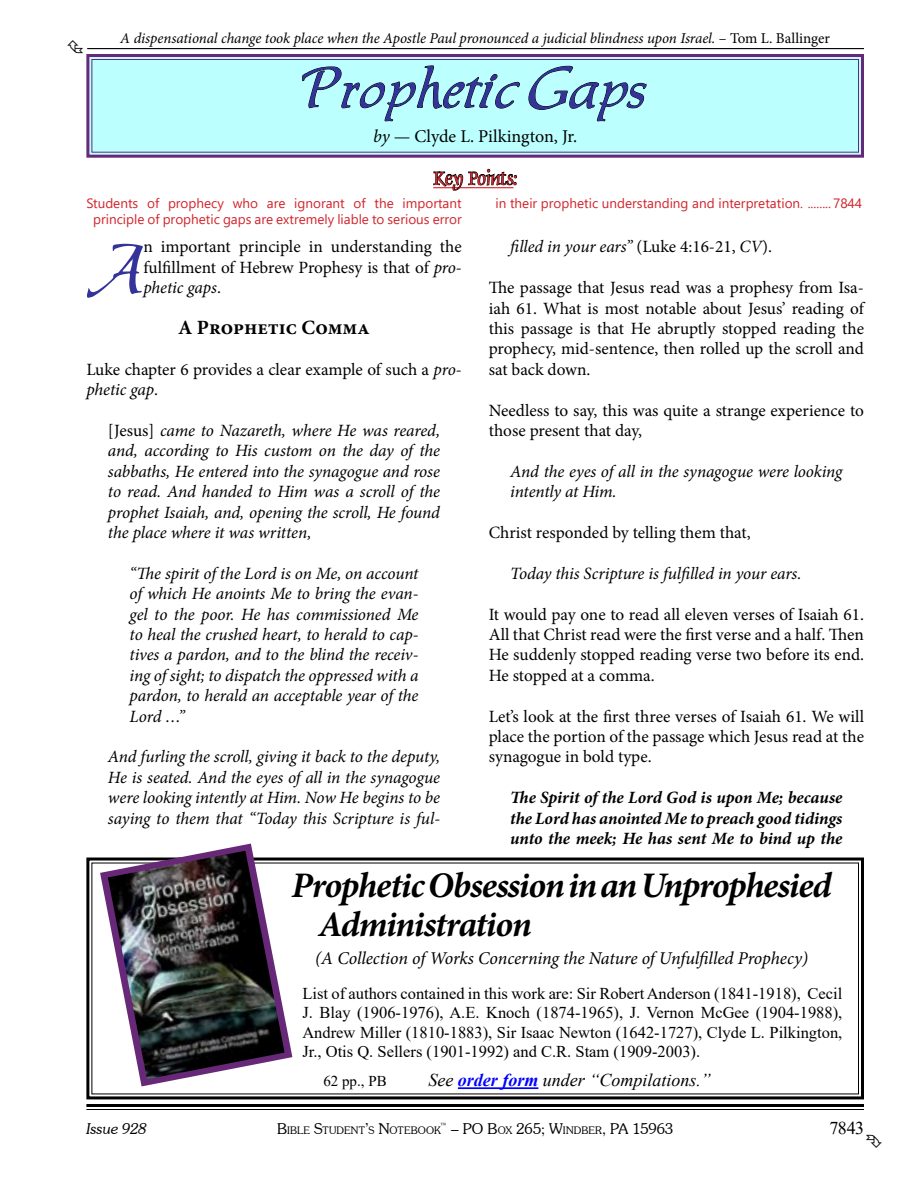
<style>
.page{position:relative;width:918px;height:1188px;background:#fff}
.page>*{position:absolute;margin:0;border:0;box-sizing:border-box;transform-origin:0 0}
.t1{font:70.65px "Allure SSK";color:#339}
.t2{font:54px "Allure SSK";color:#339}
.t3{font:italic 700 36px/39px "Minion Pro";letter-spacing:-.055em;color:#000}
.t4{font:21px "Dauphin Plain";letter-spacing:-.015em;color:#d2232a}
.t5{font:700 20.25px "Minion Pro";color:#000}
.t6{font:italic 18px "Minion Pro";letter-spacing:-.01em;color:#000}
.t7{font:italic 18px "Times New Roman";color:#000}
.t8{font:18px "Minion Pro";color:#000}
.t9{font:18px "Times New Roman";color:#000}
.t10{font:italic 17.25px/20.4px "Minion Pro";letter-spacing:-.01em;color:#000;text-align:justify}
.t11{font:17.25px/20.4px "Minion Pro";letter-spacing:-.005em;color:#000;text-align:justify}
.t12{font:italic 700 17.25px/20.4px "Minion Pro";letter-spacing:-.02em;color:#000;text-align:justify}
.t13{font:16.5px/19.5px "Times New Roman";color:#000;text-align:justify}
.t14{font:italic 15px "Minion Pro";letter-spacing:-.01em;color:#000}
.t15{font:300 15px "Souvenir IT Cby BT";color:#000}
.t16{font:italic 300 15px "Souvenir IT Cby BT";color:#000}
.t17{font:15px "Times New Roman";color:#000}
.t18{font:13.5px/16.2px "Segoe UI";color:#d2232a;text-align:center}
.t19{font:300 10.5px "Souvenir IT Cby BT";letter-spacing:.015em;color:#000}
.t20{font:300 8.7px "Souvenir IT Cby BT";color:#000}
.s1{font-style:normal}
.s2{font-style:italic}
.s3{font-weight:700;color:#00f}
.s4{font-size:15px}
.s5{font-size:10.5px}
</style>
<div class="page">
<hr style="left:86px;top:1104px;width:778px;height:3px;background:#000">
<hr style="left:86px;top:1109px;width:778px;height:1px;background:#000">
<hr style="left:87px;top:48px;width:777px;height:1px;background:#000">
<svg style="left:86px;top:54px;width:778px;height:104px"></svg>
<div style="left:91px;top:59px;width:768px;height:94px;border:1px solid #672879"></div>
<svg style="left:86px;top:857px;width:778px;height:243px"></svg>
<img style="left:96px;top:843px;width:200px;height:247px">
<hr style="left:458px;top:1087px;width:80px;height:2px;background:#00f">
<svg style="left:433px;top:168px;width:85px;height:23px"></svg>
<p class="t14" style="left:120px;top:28px;width:711px">A dispensational change took place when the Apostle Paul pronounced a judicial blindness upon Israel. <span class="s1">– Tom L. Ballinger</span></p>
<h2 class="t2" style="left:304px;top:65px;width:344px">Prophetic Gaps</h2>
<p class="t8" style="left:373px;top:125px;width:205px"><span class="s2">by</span> — Clyde L. Pilkington, Jr.</p>
<p class="t4" style="left:433px;top:165px;width:85px">Key Points:</p>
<p class="t18" style="left:86px;top:193px;width:377px">Students of prophecy who are ignorant of the important principle of prophetic gaps are extremely liable to serious error</p>
<p class="t18" style="left:495px;top:193px;width:368px">in their prophetic understanding and interpretation. ........ 7844</p>
<h1 class="t1" style="left:86px;top:238px;width:59px">A</h1>
<p class="t11" style="left:143px;top:237px;width:320px">n important principle in understanding the fulfillment of Hebrew Prophesy is that of <span class="s2">pro&shy;phetic gaps</span>.</p>
<p class="t5" style="left:178px;top:313px;width:193px">A Prophetic Comma</p>
<p class="t11" style="left:86px;top:359px;width:377px">Luke chapter 6 provides a clear example of such a <span class="s2">pro&shy;phetic gap</span>.</p>
<p class="t10" style="left:108px;top:420px;width:334px"><span class="s1">[Jesus]</span> came to Nazareth, where He was reared, and, according to His custom on the day of the sabbaths, He entered into the synagogue and rose to read. And handed to Him was a scroll of the prophet Isaiah, and, opening the scroll, He found the place where it was written,</p>
<p class="t10" style="left:130px;top:563px;width:290px">“The spirit of the Lord is on Me, on account of which He anoints Me to bring the evan&shy;gel to the poor. He has commissioned Me to heal the crushed heart, to herald to cap&shy;tives a pardon, and to the blind the receiv&shy;ing of sight; to dispatch the oppressed with a pardon, to herald an acceptable year of the Lord …”</p>
<p class="t10" style="left:108px;top:747px;width:334px">And furling the scroll, giving it back to the deputy, He is seated. And the eyes of all in the synagogue were looking intently at Him. Now He begins to be saying to them that “Today this Scripture is ful-</p>
<p class="t10" style="left:510px;top:237px;width:263px">filled in your ears” <span class="s1">(Luke 4:16-21,</span> CV<span class="s1">).</span></p>
<p class="t11" style="left:489px;top:278px;width:378px">The passage that Jesus read was a prophesy from Isa&shy;iah 61. What is most notable about Jesus’ reading of this passage is that He abruptly stopped reading the prophecy, mid-sentence, then rolled up the scroll and sat back down.</p>
<p class="t11" style="left:489px;top:400px;width:377px">Needless to say, this was quite a strange experience to those present that day,</p>
<p class="t10" style="left:510px;top:461px;width:334px">And the eyes of all in the synagogue were looking intently at Him.</p>
<p class="t11" style="left:489px;top:522px;width:264px">Christ responded by telling them that,</p>
<p class="t10" style="left:510px;top:563px;width:293px">Today this Scripture is fulfilled in your ears.</p>
<p class="t11" style="left:489px;top:604px;width:377px">It would pay one to read all eleven verses of Isaiah 61.<br>All that Christ read were the first verse and a half. Then He suddenly stopped reading verse two before its end.<br>He stopped at a comma.</p>
<p class="t11" style="left:489px;top:706px;width:377px">Let’s look at the first three verses of Isaiah 61. We will place the portion of the passage which Jesus read at the synagogue in bold type.</p>
<p class="t12" style="left:510px;top:787px;width:334px">The Spirit of the Lord God is upon Me; because the Lord has anointed Me to preach good tidings unto the meek; He has sent Me to bind up the</p>
<h3 class="t3" style="left:319px;top:865px;width:515px;text-indent:-27px">Prophetic Obsession in an Unprophesied<br>Administration</h3>
<p class="t6" style="left:315px;top:946px;width:494px">(A Collection of Works Concerning the Nature of Unfulfilled Prophecy)</p>
<p class="t13" style="left:302px;top:983px;width:542px">List of authors contained in this work are: Sir Robert Anderson (1841-1918), Cecil J. Blay (1906-1976), A.E. Knoch (1874-1965), J. Vernon McGee (1904-1988), Andrew Miller (1810-1883), Sir Isaac Newton (1642-1727), Clyde L. Pilkington, Jr., Otis Q. Sellers (1901-1992) and C.R. Stam (1909-2003).</p>
<p class="t17" style="left:323px;top:1070px;width:65px">62 pp., PB</p>
<p class="t7" style="left:428px;top:1068px;width:284px">See <span class="s3">order form</span> under “Compilations.”</p>
<p class="t19" style="left:277px;top:1124px;width:165px"><span class="s4">B</span>IBLE <span class="s4">S</span>TUDENT<span class="s4">’</span>S <span class="s4">N</span>OTEBOOK</p>
<p class="t9" style="left:829px;top:1115px;width:36px">7843</p>
<p class="t20" style="left:440px;top:1121px;width:9px">™</p>
<p class="t16" style="left:86px;top:1119px;width:62px">Issue 928</p>
<p class="t15" style="left:451px;top:1119px;width:224px">– PO B<span class="s5">OX</span> 265; W<span class="s5">INDBER</span>, PA 15963</p>
</div>
